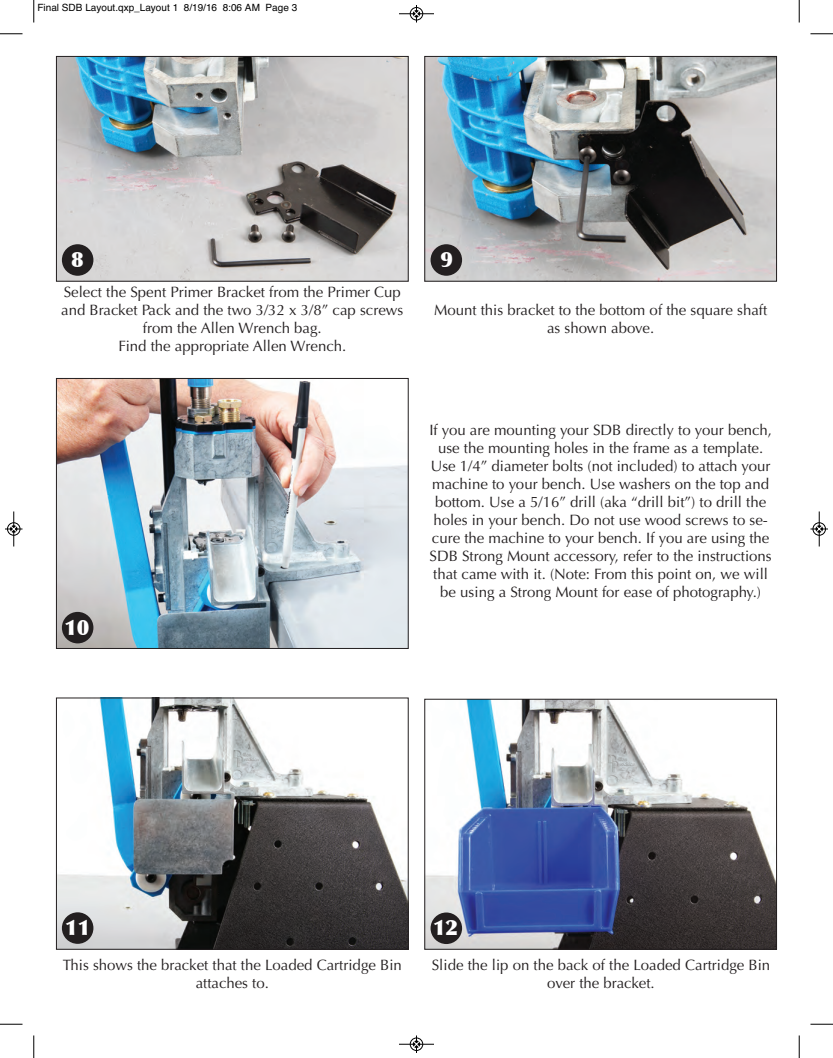
<style>
.page{position:relative;width:833px;height:1058px;background:#fff}
.page>*{position:absolute;margin:0;border:0;box-sizing:border-box;transform-origin:0 0}
.t1{font:900 21.25px "Optima";color:#fff}
.t2{font:15px/18px "Optima LT Std";color:#231f20;text-align:center}
.t3{font:10px "Helvetica";color:#000}
</style>
<div class="page">
<img style="left:58px;top:58px;width:348px;height:221px">
<div style="left:56px;top:56px;width:352px;height:225px;border:1px solid #231f20"></div>
<img style="left:426px;top:58px;width:348px;height:221px">
<div style="left:424px;top:56px;width:352px;height:225px;border:1px solid #231f20"></div>
<img style="left:58px;top:380px;width:348px;height:266px">
<div style="left:56px;top:378px;width:352px;height:270px;border:1px solid #231f20"></div>
<img style="left:58px;top:700px;width:348px;height:247px">
<div style="left:56px;top:698px;width:352px;height:251px;border:1px solid #231f20"></div>
<img style="left:426px;top:701px;width:348px;height:246px">
<div style="left:424px;top:699px;width:352px;height:250px;border:1px solid #231f20"></div>
<div style="left:430px;top:912px;width:32px;height:32px;background:#231f20;border-radius:50%"></div>
<div style="left:62px;top:912px;width:31px;height:31px;background:#231f20;border-radius:50%"></div>
<div style="left:62px;top:612px;width:31px;height:31px;background:#231f20;border-radius:50%"></div>
<div style="left:430px;top:244px;width:32px;height:32px;background:#231f20;border-radius:50%"></div>
<div style="left:62px;top:244px;width:31px;height:32px;background:#231f20;border-radius:50%"></div>
<svg style="left:33px;top:0;width:2px;height:22px"></svg>
<svg style="left:0;top:33px;width:22px;height:2px"></svg>
<svg style="left:798px;top:0;width:2px;height:22px"></svg>
<svg style="left:810px;top:33px;width:22px;height:2px"></svg>
<svg style="left:33px;top:1035px;width:2px;height:23px"></svg>
<svg style="left:0;top:1023px;width:22px;height:2px"></svg>
<svg style="left:798px;top:1035px;width:2px;height:23px"></svg>
<svg style="left:810px;top:1023px;width:22px;height:2px"></svg>
<hr style="left:399px;top:14px;width:35px;height:1px;background:#000">
<div style="left:410px;top:7px;width:13px;height:13px;border:1px solid #000;border-radius:50%"></div>
<svg style="left:413px;top:5px;width:6px;height:17px"></svg>
<hr style="left:399px;top:1044px;width:35px;height:1px;background:#000">
<div style="left:410px;top:1037px;width:13px;height:13px;border:1px solid #000;border-radius:50%"></div>
<svg style="left:413px;top:1035px;width:6px;height:17px"></svg>
<hr style="left:14px;top:511px;width:1px;height:35px;background:#000">
<div style="left:7px;top:522px;width:13px;height:13px;border:1px solid #000;border-radius:50%"></div>
<svg style="left:5px;top:526px;width:17px;height:6px"></svg>
<hr style="left:819px;top:511px;width:1px;height:35px;background:#000">
<div style="left:812px;top:522px;width:13px;height:13px;border:1px solid #000;border-radius:50%"></div>
<svg style="left:810px;top:526px;width:18px;height:6px"></svg>
<p class="t3" style="left:38px;top:2px;width:261px">Final SDB Layout.qxp_Layout 1 8/19/16 8:06 AM Page 3</p>
<h1 class="t1" style="left:71px;top:247px;width:14px">8</h1>
<h1 class="t1" style="left:440px;top:247px;width:14px">9</h1>
<p class="t2" style="left:61px;top:284px;width:344px">Select the Spent Primer Bracket from the Primer Cup and Bracket Pack and the two 3/32 x 3/8” cap screws from the Allen Wrench bag.<br>Find the appropriate Allen Wrench.</p>
<p class="t2" style="left:434px;top:302px;width:335px">Mount this bracket to the bottom of the square shaft as shown above.</p>
<h1 class="t1" style="left:64px;top:614px;width:27px">10</h1>
<p class="t2" style="left:429px;top:422px;width:344px">If you are mounting your SDB directly to your bench, use the mounting holes in the frame as a template.<br>Use 1/4” diameter bolts (not included) to attach your machine to your bench. Use washers on the top and bottom. Use a 5/16” drill (aka “drill bit”) to drill the holes in your bench. Do not use wood screws to se&shy;cure the machine to your bench. If you are using the SDB Strong Mount accessory, refer to the instructions that came with it. (Note: From this point on, we will be using a Strong Mount for ease of photography.)</p>
<h1 class="t1" style="left:65px;top:914px;width:27px">11</h1>
<h1 class="t1" style="left:433px;top:914px;width:27px">12</h1>
<p class="t2" style="left:63px;top:957px;width:340px">This shows the bracket that the Loaded Cartridge Bin attaches to.</p>
<p class="t2" style="left:432px;top:957px;width:340px">Slide the lip on the back of the Loaded Cartridge Bin over the bracket.</p>
</div>
